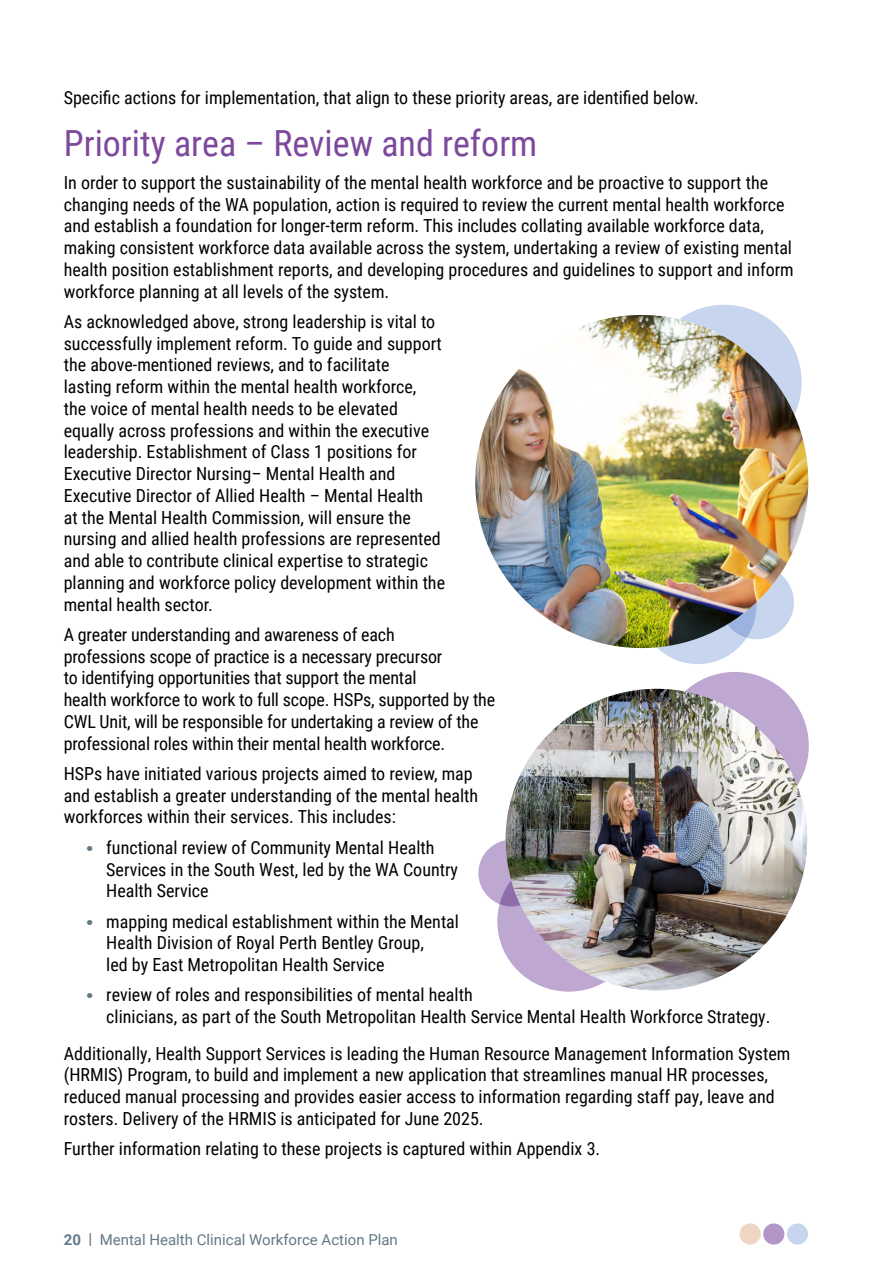
<style>
.page{position:relative;width:893px;height:1263px;background:#fff}
.page>*{position:absolute;margin:0;border:0;box-sizing:border-box;transform-origin:0 0}
.t1{font:36px "Roboto Condensed";color:#7d499d}
.t2{font:18px/21.8px "Roboto Condensed";color:#000}
.t3{font:15px "Roboto";color:#637984}
.s1{font-weight:700}
</style>
<div class="page">
<div style="left:740px;top:1223px;width:21px;height:21px;background:#eed5c4;border-radius:50%"></div>
<div style="left:763px;top:1223px;width:21px;height:21px;background:#b196c7;border-radius:50%"></div>
<div style="left:787px;top:1223px;width:21px;height:21px;background:#c7d6ee;border-radius:50%"></div>
<div style="left:647px;top:305px;width:155px;height:154px;background:#c7d6ee;border-radius:50%"></div>
<div style="left:639px;top:547px;width:117px;height:117px;background:#c7d6ee;border-radius:50%"></div>
<svg style="left:720px;top:565px;width:74px;height:74px;background:#bdcee9"></svg>
<img style="left:475px;top:315px;width:333px;height:333px;border-radius:167px">
<div style="left:497px;top:851px;width:143px;height:141px;background:#bea8d1;border-radius:50%"></div>
<div style="left:661px;top:672px;width:148px;height:148px;background:#bea8d1;border-radius:50%"></div>
<svg style="left:478px;top:839px;width:67px;height:67px;background:#b6a0ca"></svg>
<img style="left:506px;top:689px;width:301px;height:301px;border-radius:151px">
<p class="t2" style="left:64px;top:86px;width:637px">Specific actions for implementation, that align to these priority areas, are identified below.</p>
<h1 class="t1" style="left:64px;top:118px;width:475px">Priority area – Review and reform</h1>
<p class="t2" style="left:64px;top:171px;width:731px">In order to support the sustainability of the mental health workforce and be proactive to support the changing needs of the WA population, action is required to review the current mental health workforce and establish a foundation for longer-term reform. This includes collating available workforce data, making consistent workforce data available across the system, undertaking a review of existing mental health position establishment reports, and developing procedures and guidelines to support and inform workforce planning at all levels of the system.</p>
<p class="t2" style="left:64px;top:310px;width:383px">As acknowledged above, strong leadership is vital to successfully implement reform. To guide and support the above-mentioned reviews, and to facilitate<br>lasting reform within the mental health workforce,<br>the voice of mental health needs to be elevated equally across professions and within the executive leadership. Establishment of Class 1 positions for Executive Director Nursing– Mental Health and Executive Director of Allied Health – Mental Health<br>at the Mental Health Commission, will ensure the nursing and allied health professions are represented and able to contribute clinical expertise to strategic planning and workforce policy development within the mental health sector.</p>
<p class="t2" style="left:64px;top:623px;width:433px">A greater understanding and awareness of each<br>professions scope of practice is a necessary precursor<br>to identifying opportunities that support the mental<br>health workforce to work to full scope. HSPs, supported by the CWL Unit, will be responsible for undertaking a review of the professional roles within their mental health workforce.</p>
<p class="t2" style="left:64px;top:762px;width:416px">HSPs have initiated various projects aimed to review, map and establish a greater understanding of the mental health workforces within their services. This includes:</p>
<p class="t2" style="left:106px;top:836px;width:353px;text-indent:-21px"><sup>.</sup> functional review of Community Mental Health<br>Services in the South West, led by the WA Country<br>Health Service</p>
<p class="t2" style="left:106px;top:909px;width:354px;text-indent:-21px"><sup>.</sup> mapping medical establishment within the Mental<br>Health Division of Royal Perth Bentley Group,<br>led by East Metropolitan Health Service</p>
<p class="t2" style="left:106px;top:983px;width:666px;text-indent:-21px"><sup>.</sup> review of roles and responsibilities of mental health<br>clinicians, as part of the South Metropolitan Health Service Mental Health Workforce Strategy.</p>
<p class="t2" style="left:64px;top:1042px;width:728px">Additionally, Health Support Services is leading the Human Resource Management Information System (HRMIS) Program, to build and implement a new application that streamlines manual HR processes, reduced manual processing and provides easier access to information regarding staff pay, leave and rosters. Delivery of the HRMIS is anticipated for June 2025.</p>
<p class="t2" style="left:64px;top:1137px;width:538px">Further information relating to these projects is captured within Appendix 3.</p>
<p class="t3" style="left:64px;top:1229px;width:336px"><span class="s1">20 |</span> Mental Health Clinical Workforce Action Plan</p>
</div>
